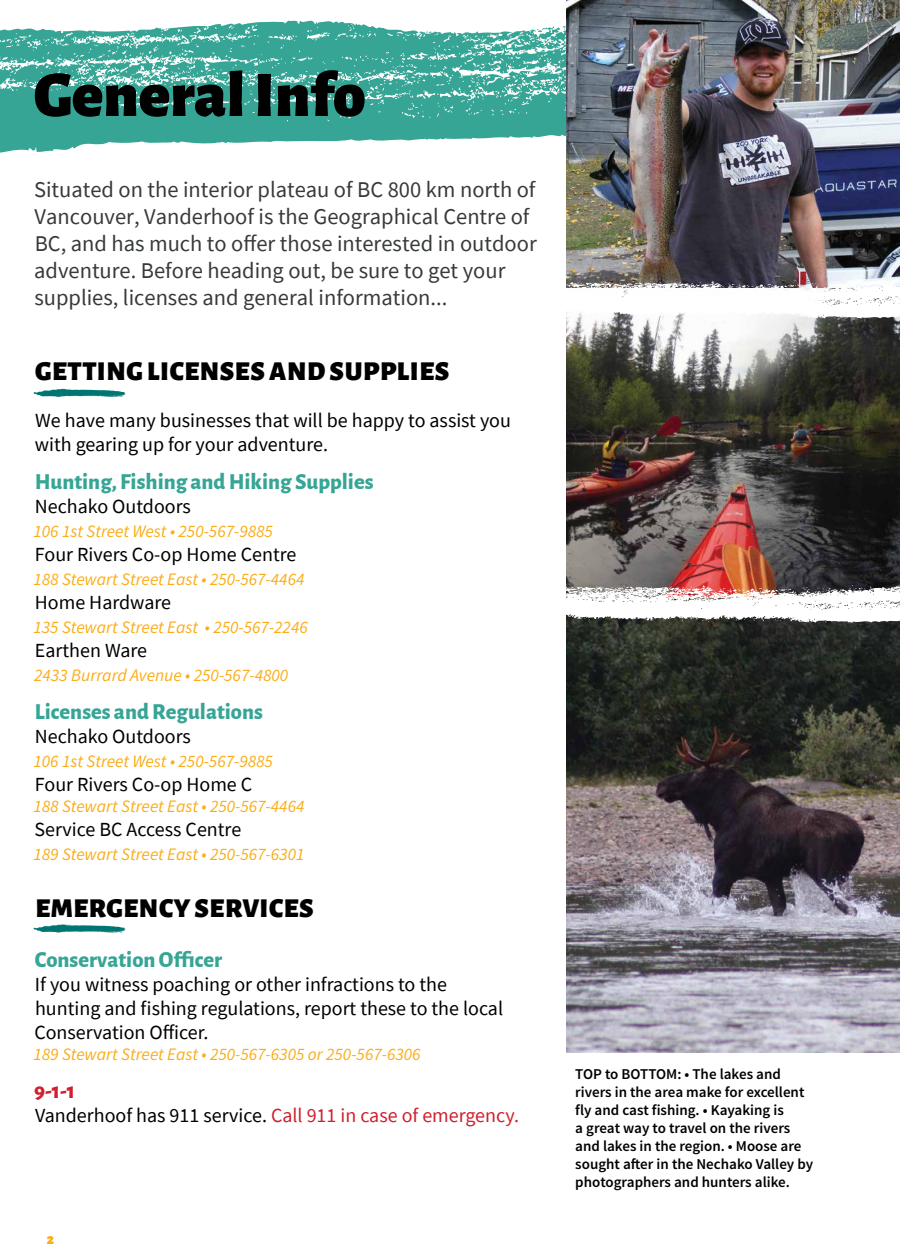
<style>
.page{position:relative;width:900px;height:1260px;background:#fff}
.page>*{position:absolute;margin:0;border:0;box-sizing:border-box;transform-origin:0 0}
.t1{font:900 65px "Alegreya Sans";color:#000}
.t2{font:900 27.5px "Alegreya Sans";letter-spacing:.02em;color:#000}
.t3{font:22.5px/27px "Source Sans Pro";color:#373b37}
.t4{font:800 22.5px "Alegreya Sans";color:#36a595}
.t5{font:800 22.5px "Alegreya Sans";color:#cf202e}
.t6{font:20px/24px "Source Sans Pro";color:#000}
.t7{font:20px "Source Sans Pro";color:#cf202e}
.t8{font:italic 17.5px "Source Sans Pro";color:#fbad18}
.t9{font:600 15px/18px "Source Sans Pro";color:#000}
.t10{font:900 15px "Alegreya Sans";color:#fbad18}
.s1{font-weight:700;color:#fff}
.s2{color:#000}
</style>
<div class="page">
<svg style="left:0;top:20px;width:566px;height:133px;fill:#36a595"></svg>
<img style="left:566px;top:0;width:334px;height:274px">
<img style="left:566px;top:630px;width:334px;height:423px">
<img style="left:566px;top:326px;width:334px;height:253px">
<svg style="left:566px;top:274px;width:334px;height:52px"></svg>
<svg style="left:566px;top:579px;width:334px;height:51px"></svg>
<svg style="left:34px;top:389px;width:92px;height:8px"></svg>
<svg style="left:34px;top:924px;width:92px;height:9px"></svg>
<h1 class="t1" style="left:34px;top:43px;width:333px">General Info</h1>
<p class="t3" style="left:34px;top:176px;width:504px">Situated on the interior plateau of BC 800 km north of Vancouver, Vanderhoof is the Geographical Centre of BC, and has much to offer those interested in outdoor adventure. Before heading out, be sure to get your supplies, licenses and general information...</p>
<h2 class="t2" style="left:35px;top:349px;width:416px">GETTING LICENSES AND SUPPLIES</h2>
<p class="t6" style="left:35px;top:408px;width:478px">We have many businesses that will be happy to assist you with gearing up for your adventure.</p>
<p class="t4" style="left:35px;top:465px;width:340px">Hunting, Fishing and Hiking Supplies</p>
<p class="t6" style="left:35px;top:494px;width:157px">Nechako Outdoors</p>
<p class="t8" style="left:33px;top:520px;width:241px">106 1st Street West • 250-567-9885</p>
<p class="t6" style="left:35px;top:542px;width:263px">Four Rivers Co-op Home Centre</p>
<p class="t8" style="left:33px;top:568px;width:273px">188 Stewart Street East • 250-567-4464</p>
<p class="t6" style="left:35px;top:590px;width:138px">Home Hardware</p>
<p class="t8" style="left:33px;top:616px;width:276px">135 Stewart Street East • 250-567-2246</p>
<p class="t6" style="left:35px;top:638px;width:114px">Earthen Ware</p>
<p class="t8" style="left:34px;top:664px;width:256px">2433 Burrard Avenue • 250-567-4800</p>
<p class="t4" style="left:35px;top:695px;width:230px">Licenses and Regulations</p>
<p class="t6" style="left:35px;top:725px;width:157px">Nechako Outdoors</p>
<p class="t8" style="left:33px;top:751px;width:241px">106 1st Street West • 250-567-9885</p>
<p class="t6" style="left:35px;top:773px;width:266px">Four Rivers Co-op Home C<span class="s1">entre</span></p>
<p class="t8" style="left:33px;top:796px;width:273px">188 Stewart Street East • 250-567-4464</p>
<p class="t6" style="left:35px;top:818px;width:208px">Service BC Access Centre</p>
<p class="t8" style="left:33px;top:844px;width:273px">189 Stewart Street East • 250-567-6301</p>
<h2 class="t2" style="left:35px;top:886px;width:280px">EMERGENCY SERVICES</h2>
<p class="t4" style="left:35px;top:942px;width:189px">Conservation Officer</p>
<p class="t6" style="left:34px;top:972px;width:470px">If you witness poaching or other infractions to the hunting and fishing regulations, report these to the local<br>Conservation Officer.</p>
<p class="t8" style="left:33px;top:1043px;width:389px">189 Stewart Street East • 250-567-6305 or 250-567-6306</p>
<p class="t5" style="left:34px;top:1074px;width:43px">9-1-1</p>
<p class="t7" style="left:35px;top:1103px;width:486px"><span class="s2">Vanderhoof has 911 service.</span> Call 911 in case of emergency.</p>
<p class="t10" style="left:47px;top:1227px;width:9px">2</p>
<p class="t9" style="left:575px;top:1065px;width:239px">TOP to BOTTOM: • The lakes and rivers in the area make for excellent fly and cast fishing. • Kayaking is<br>a great way to travel on the rivers and lakes in the region. • Moose are sought after in the Nechako Valley by photographers and hunters alike.</p>
</div>
